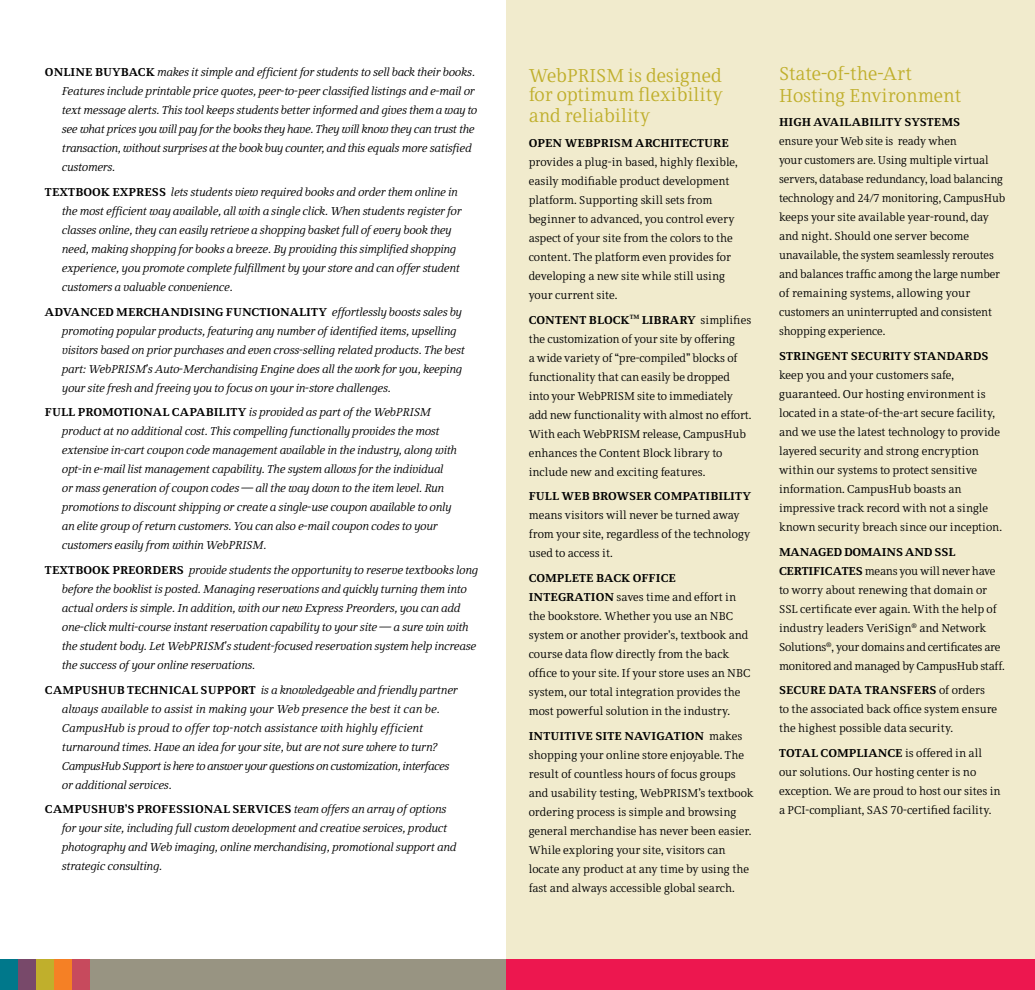
<style>
.page{position:relative;width:1035px;height:990px;background:#fff}
.page>*{position:absolute;margin:0;border:0;box-sizing:border-box;transform-origin:0 0}
.t1{font:19.38px/21.5px "Fiona Serif";color:#c0af2c}
.t2{font:italic 11.88px/19px "Fiona Serif";color:#000}
.t3{font:11.88px/19px "Fiona Serif";color:#000}
.t4{font:11.88px/19px "Fiona Serif";letter-spacing:-.02em;color:#000}
.t5{font:700 11.88px "Fiona Serif";color:#000}
.s1{font-weight:700;font-style:normal}
.s2{font-weight:700}
</style>
<div class="page">
<div style="left:506px;top:0;width:529px;height:975px;background:#f1ebcd"></div>
<div style="left:89px;top:960px;width:417px;height:30px;background:#989482"></div>
<div style="left:72px;top:960px;width:18px;height:30px;background:#c74a5d"></div>
<div style="left:54px;top:960px;width:18px;height:30px;background:#f58025"></div>
<div style="left:18px;top:960px;width:18px;height:30px;background:#78496a"></div>
<div style="left:0;top:960px;width:18px;height:30px;background:#00788b"></div>
<div style="left:36px;top:960px;width:18px;height:30px;background:#c0af2c"></div>
<div style="left:506px;top:960px;width:529px;height:30px;background:#ed174f"></div>
<p class="t2" style="left:62px;top:63px;width:417px;text-indent:-17px"><span class="s1">ONLINE BUYBACK</span> makes it simple and efficient for students to sell back their books.<br>Features include printable price quotes, peer-to-peer classified listings and e-mail or text message alerts. This tool keeps students better informed and gives them a way to see what prices you will pay for the books they have. They will know they can trust the transaction, without surprises at the book buy counter, and this equals more satisfied customers.</p>
<p class="t2" style="left:62px;top:183px;width:401px;text-indent:-17px"><span class="s1">TEXTBOOK EXPRESS</span> lets students view required books and order them online in the most efficient way available, all with a single click. When students register for classes online, they can easily retrieve a shopping basket full of every book they need, making shopping for books a breeze. By providing this simplified shopping experience, you promote complete fulfillment by your store and can offer student customers a valuable convenience.</p>
<p class="t2" style="left:62px;top:303px;width:404px;text-indent:-17px"><span class="s1">ADVANCED MERCHANDISING FUNCTIONALITY</span> effortlessly boosts sales by promoting popular products, featuring any number of identified items, upselling visitors based on prior purchases and even cross-selling related products. The best part: WebPRISM’s Auto-Merchandising Engine does all the work for you, keeping your site fresh and freeing you to focus on your in-store challenges.</p>
<p class="t2" style="left:62px;top:403px;width:396px;text-indent:-17px"><span class="s1">FULL PROMOTIO NAL CAPABILITY</span> is provided as part of the WebPRISM product at no additional cost. This compelling functionally provides the most extensive in-cart coupon code management available in the industry, along with opt-in e-mail list management capability. The system allows for the individual or mass generation of coupon codes — all the way down to the item level. Run promotions to discount shipping or create a single-use coupon available to only an elite group of return customers. You can also e-mail coupon codes to your customers easily from within WebPRISM.</p>
<p class="t2" style="left:62px;top:561px;width:418px;text-indent:-17px"><span class="s1">TEXTBOOK PREORDERS</span> provide students the opportunity to reserve textbooks long before the booklist is posted. Managing reservations and quickly turning them into actual orders is simple. In addition, with our new Express Preorders, you can add one-click multi-course instant reservation capability to your site — a sure win with the student body. Let WebPRISM’s student-focused reservation system help increase the success of your online reservations.</p>
<p class="t2" style="left:62px;top:680px;width:397px;text-indent:-17px"><span class="s1">CAMPUSHUB TECHNICAL SUPPORT</span> is a knowledgeable and friendly partner always available to assist in making your Web presence the best it can be.<br>CampusHub is proud to offer top-notch assistance with highly efficient turnaround times. Have an idea for your site, but are not sure where to turn?<br>CampusHub Support is here to answer your questions on customization, interfaces or additional services.</p>
<p class="t2" style="left:62px;top:800px;width:396px;text-indent:-17px"><span class="s1">CAMPUSHUB’S PROFESSIONAL SERVICES</span> team offers an array of options for your site, including full custom development and creative services, product photography and Web imaging, online merchandising, promotional support and strategic consulting.</p>
<h1 class="t1" style="left:529px;top:67px;width:196px;line-height:19px">WebPRISM is designed for optimum flexibility</h1>
<h1 class="t1" style="left:529px;top:106px;width:123px">and reliability</h1>
<p class="t5" style="left:529px;top:136px;width:74px">OPEN WEBPRISM</p>
<p class="t5" style="left:635px;top:136px;width:95px">ARCHITECTURE</p>
<p class="t3" style="left:529px;top:153px;width:211px">provides a plug-in based, highly flexible, easily modifiable product development platform. Supporting skill sets from beginner to advanced, you control every aspect of your site from the colors to the content. The platform even provides for developing a new site while still using your current site.</p>
<p class="t3" style="left:529px;top:311px;width:224px"><span class="s2">CONTENT BLOCK</span><sup>™</sup> <span class="s2">LIBRARY</span> simplifies the customization of your site by offering<br>a wide variety of “pre-compiled” blocks of functionality that can easily be dropped into your WebPRISM site to immediately add new functionality with almost no effort.<br>With each WebPRISM release, CampusHub enhances the Content Block library to include new and exciting features.</p>
<p class="t5" style="left:529px;top:489px;width:224px">FULL WEB BROWSER COMPATIBILITY</p>
<p class="t3" style="left:529px;top:506px;width:223px">means visitors will never be turned away from your site, regardless of the technology used to access it.</p>
<p class="t3" style="left:529px;top:569px;width:223px"><span class="s2">COMPLETE BACK OFFICE INTEGRATION</span> saves time and effort in the bookstore. Whether you use an NBC system or another provider’s, textbook and course data flow directly from the back office to your site. If your store uses an NBC system, our total integration provides the most powerful solution in the industry.</p>
<p class="t3" style="left:529px;top:726px;width:226px"><span class="s2">INTUITIVE SITE NAVIGATION</span> makes shopping your online store enjoyable. The result of countless hours of focus groups and usability testing, WebPRISM’s textbook ordering process is simple and browsing general merchandise has never been easier.<br>While exploring your site, visitors can locate any product at any time by using the fast and always accessible global search.</p>
<h1 class="t1" style="left:779px;top:64px;width:184px">State-of-the-Art<br>Hosting Environment</h1>
<p class="t5" style="left:779px;top:115px;width:183px">HIGH AVAILABILITY SYSTEMS</p>
<p class="t3" style="left:779px;top:132px;width:228px">ensure your Web site is ready when<br>your customers are. Using multiple virtual servers, database redundancy, load balancing technology and 24/7 monitoring, CampusHub keeps your site available year-round, day and night. Should one server become unavailable, the system seamlessly reroutes and balances traffic among the large number of remaining systems, allowing your customers an uninterrupted and consistent shopping experience.</p>
<p class="t5" style="left:779px;top:349px;width:211px">STRINGENT SECURITY STANDARDS</p>
<p class="t3" style="left:779px;top:366px;width:225px">keep you and your customers safe, guaranteed. Our hosting environment is located in a state-of-the-art secure facility, and we use the latest technology to provide layered security and strong encryption within our systems to protect sensitive information. CampusHub boasts an impressive track record with not a single known security breach since our inception.</p>
<p class="t4" style="left:779px;top:543px;width:227px"><span class="s2">MANAGED DOMAINS AND SSL CERTIFICATES</span> means you will never have to worry about renewing that domain or SSL certificate ever again. With the help of industry leaders VeriSign<sup>®</sup> and Network Solutions<sup>®</sup>, your domains and certificates are monitored and managed by CampusHub staff.</p>
<p class="t3" style="left:779px;top:681px;width:220px"><span class="s2">SECURE DATA TRANSFERS</span> of orders to the associated back office system ensure the highest possible data security.</p>
<p class="t3" style="left:779px;top:744px;width:223px"><span class="s2">TOTAL COMPLIANCE</span> is offered in all our solutions. Our hosting center is no exception. We are proud to host our sites in a PCI-compliant, SAS 70-certified facility.</p>
</div>
